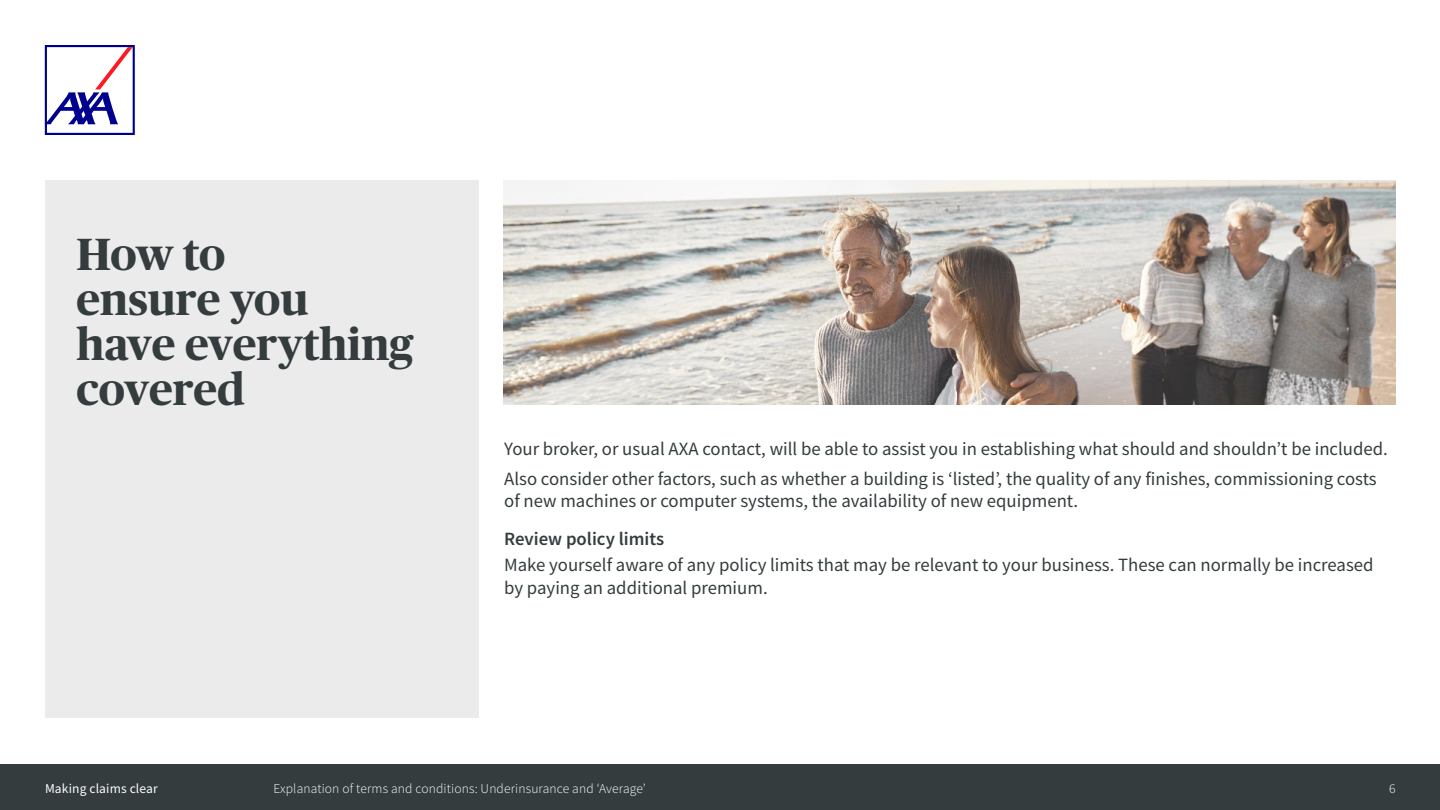
<style>
.page{position:relative;width:1440px;height:810px;background:#fff}
.page>*{position:absolute;margin:0;border:0;box-sizing:border-box;transform-origin:0 0}
.TITLE_-_Page{font:700 45px/45px "Publico Headline";color:#343c3d}
.Copy_-_25pt{font:18.75px/22.5px "Source Sans Pro";color:#343c3d}
.Subhead_-_25pt{font:600 18.75px "Source Sans Pro";color:#343c3d}
.t1{font:300 13.5px "Source Sans Pro";letter-spacing:.01em;color:#fff}
.t2{font:13.5px "Source Sans Pro";letter-spacing:.01em;color:#fff}
</style>
<div class="page">
<div style="left:0;top:765px;width:1440px;height:45px;background:#343c3d"></div>
<div style="left:45px;top:180px;width:433px;height:538px;background:#ebebeb"></div>
<img style="left:503px;top:180px;width:892px;height:225px">
<svg style="left:45px;top:45px;width:90px;height:90px"></svg>
<p class="TITLE_-_Page" style="left:76px;top:229px;width:338px">How to<br>ensure you have everything covered</p>
<p class="Copy_-_25pt" style="left:504px;top:437px;width:885px">Your broker, or usual AXA contact, will be able to assist you in establishing what should and shouldn’t be included.</p>
<p class="Copy_-_25pt" style="left:504px;top:467px;width:874px">Also consider other factors, such as whether a building is ‘listed’, the quality of any finishes, commissioning costs of new machines or computer systems, the availability of new equipment.</p>
<p class="Subhead_-_25pt" style="left:504px;top:526px;width:161px">Review policy limits</p>
<p class="Copy_-_25pt" style="left:504px;top:554px;width:871px">Make yourself aware of any policy limits that may be relevant to your business. These can normally be increased by paying an additional premium.</p>
<p class="t2" style="left:45px;top:779px;width:114px">Making claims clear</p>
<p class="t1" style="left:273px;top:780px;width:374px">Explanation of terms and conditions: Underinsurance and ‘Average’</p>
<p class="t1" style="left:1389px;top:780px;width:8px">6</p>
</div>
